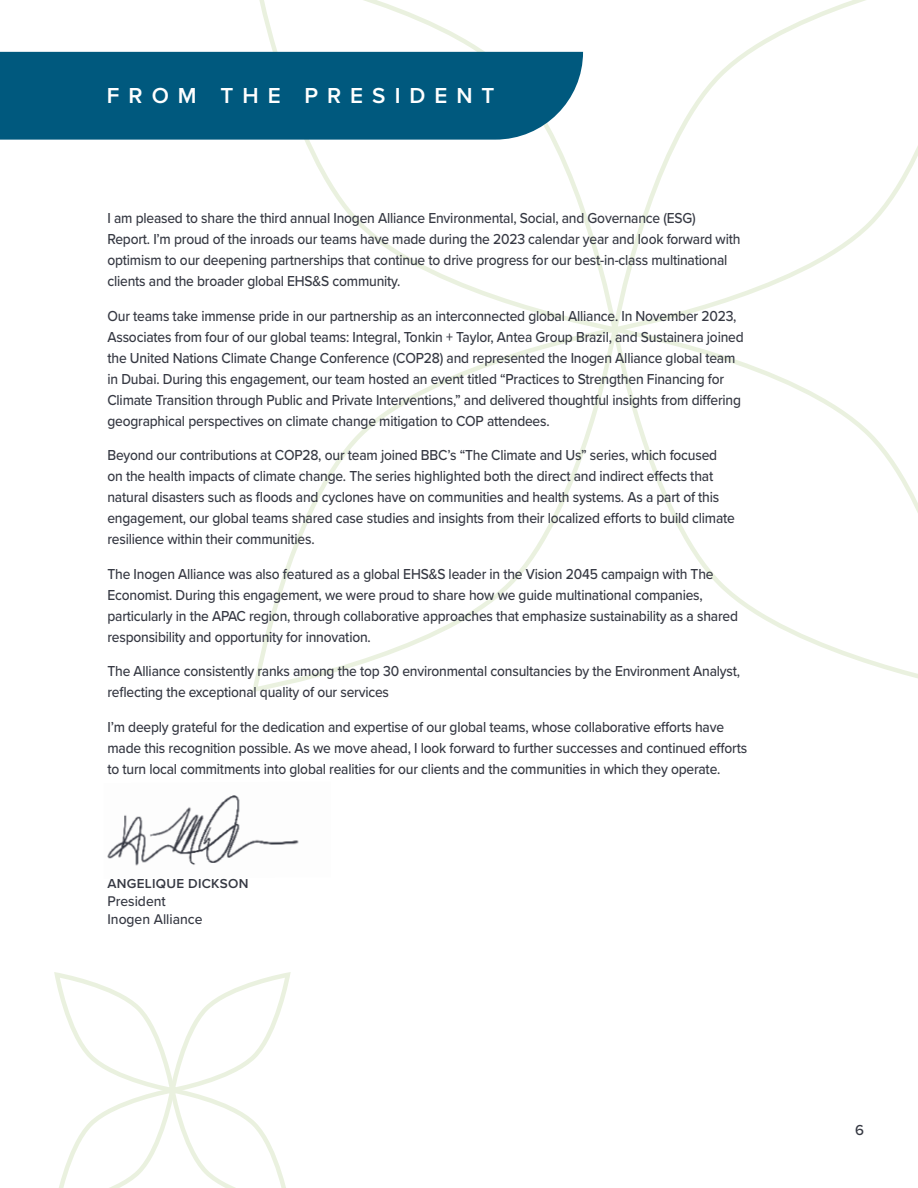
<style>
.page{position:relative;width:918px;height:1188px;background:#fff}
.page>*{position:absolute;margin:0;border:0;box-sizing:border-box;transform-origin:0 0}
.t1{font:600 22.5px "Proxima Nova";letter-spacing:.4em;color:#fff}
.t2{font:500 15px/21px "Proxima Nova";letter-spacing:-.015em;color:#363943;scale:.92 1}
.t3{font:500 15px "Proxima Nova";letter-spacing:-.015em;color:#363943}
.t4{font:500 14.7px/18px "Proxima Nova";color:#363943;scale:.95 1}
.t5{font:600 13.5px "Proxima Nova";letter-spacing:.02em;color:#363943}
</style>
<div class="page">
<svg style="left:54px;top:972px;width:237px;height:216px"></svg>
<svg style="left:619px;top:0;width:299px;height:330px"></svg>
<svg style="left:619px;top:330px;width:299px;height:349px"></svg>
<svg style="left:252px;top:334px;width:367px;height:358px"></svg>
<svg style="left:251px;top:0;width:368px;height:334px"></svg>
<div style="left:0;top:52px;width:583px;height:88px;background:#00597e"></div>
<img style="left:107px;top:795px;width:192px;height:71px">
<h1 class="t1" style="left:107px;top:78px;width:389px">FROM THE PRESIDENT</h1>
<p class="t2" style="left:107px;top:207px;width:690px">I am pleased to share the third annual Inogen Alliance Environmental, Social, and Governance (ESG)<br>Report. I’m proud of the inroads our teams have made during the 2023 calendar year and look forward with optimism to our deepening partnerships that continue to drive progress for our best-in-class multinational clients and the broader global EHS&amp;S community.</p>
<p class="t2" style="left:107px;top:305px;width:693px">Our teams take immense pride in our partnership as an interconnected global Alliance. In November 2023, Associates from four of our global teams: Integral, Tonkin + Taylor, Antea Group Brazil, and Sustainera joined the United Nations Climate Change Conference (COP28) and represented the Inogen Alliance global team in Dubai. During this engagement, our team hosted an event titled “Practices to Strengthen Financing for Climate Transition through Public and Private Interventions,” and delivered thoughtful insights from differing geographical perspectives on climate change mitigation to COP attendees.</p>
<p class="t2" style="left:107px;top:444px;width:684px">Beyond our contributions at COP28, our team joined BBC’s “The Climate and Us” series, which focused on the health impacts of climate change. The series highlighted both the direct and indirect effects that natural disasters such as floods and cyclones have on communities and health systems. As a part of this engagement, our global teams shared case studies and insights from their localized efforts to build climate resilience within their communities.</p>
<p class="t2" style="left:107px;top:563px;width:687px">The Inogen Alliance was also featured as a global EHS&amp;S leader in the Vision 2045 campaign with The Economist. During this engagement, we were proud to share how we guide multinational companies, particularly in the APAC region, through collaborative approaches that emphasize sustainability as a shared responsibility and opportunity for innovation.</p>
<p class="t2" style="left:107px;top:660px;width:689px">The Alliance consistently ranks among the top 30 environmental consultancies by the Environment Analyst, reflecting the exceptional quality of our services</p>
<p class="t2" style="left:107px;top:716px;width:697px">I’m deeply grateful for the dedication and expertise of our global teams, whose collaborative efforts have made this recognition possible. As we move ahead, I look forward to further successes and continued efforts to turn local commitments into global realities for our clients and the communities in which they operate.</p>
<p class="t5" style="left:107px;top:874px;width:143px">ANGELIQUE DICKSON</p>
<p class="t4" style="left:107px;top:892px;width:102px">President<br>Inogen Alliance</p>
<p class="t3" style="left:855px;top:1119px;width:10px">6</p>
</div>
